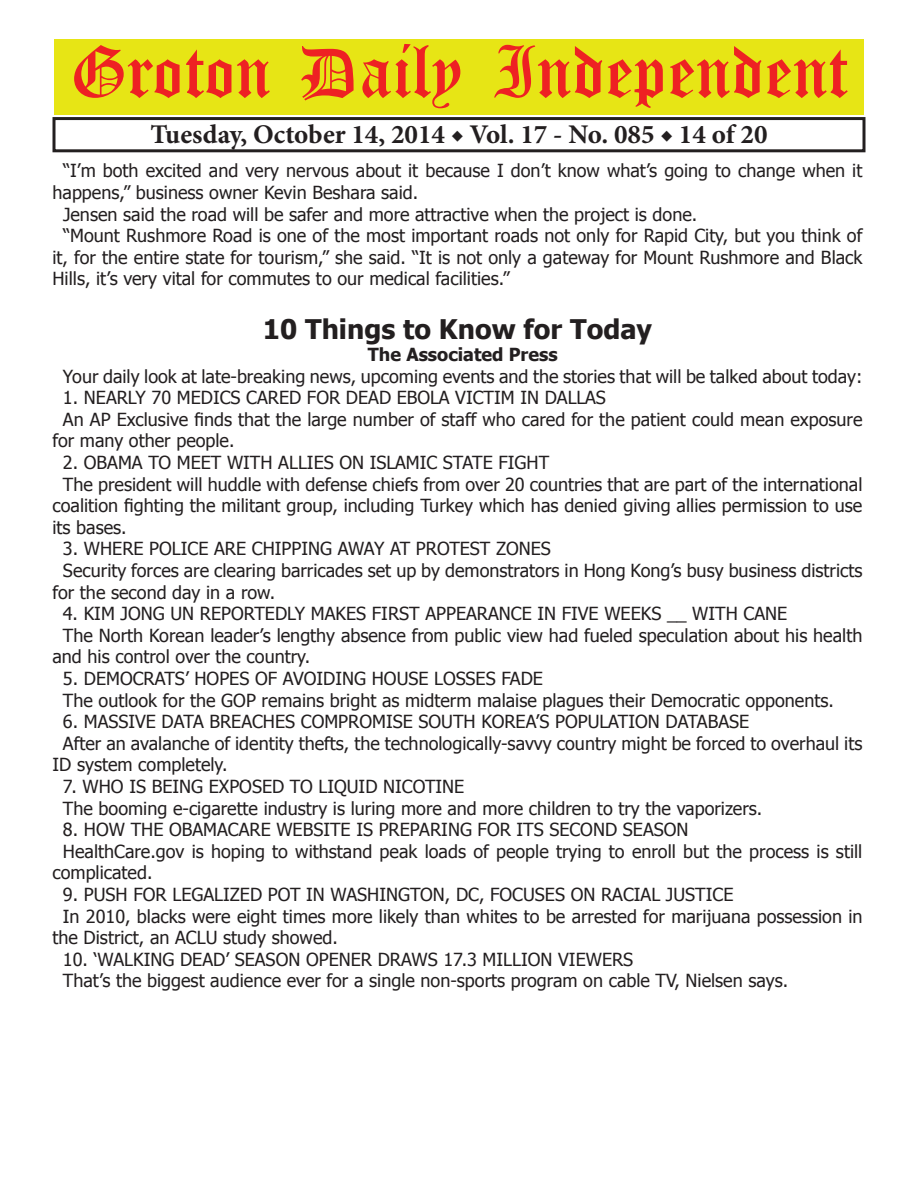
<style>
.page{position:relative;width:918px;height:1188px;background:#fff}
.page>*{position:absolute;margin:0;border:0;box-sizing:border-box;transform-origin:0 0}
.t1{font:54px "Old English Five";color:#ee2123}
.t2{font:700 27px "Minion Pro";color:#231f20}
.t3{font:700 27px "Tahoma";color:#231f20}
.t4{font:18px/21.6px "Tahoma";color:#231f20}
.t5{font:700 18px "Tahoma";color:#231f20}
</style>
<div class="page">
<div style="left:52px;top:117px;width:814px;height:35px;border:3px solid #231f20"></div>
<div style="left:54px;top:40px;width:810px;height:75px;background:#e7e515"></div>
<h1 class="t1" style="left:70px;top:47px;width:779px">Groton Daily Independent</h1>
<h2 class="t2" style="left:150px;top:116px;width:619px">Tuesday, October 14, 2014 ◆ Vol. 17 - No. 085 ◆ 14 of 20</h2>
<p class="t4" style="left:63px;top:159px;width:801px">“I’m both excited and very nervous about it because I don’t know what’s going to change when it</p>
<p class="t4" style="left:53px;top:181px;width:367px">happens,” business owner Kevin Beshara said.</p>
<p class="t4" style="left:63px;top:203px;width:636px">Jensen said the road will be safer and more attractive when the project is done.</p>
<p class="t4" style="left:63px;top:224px;width:801px">“Mount Rushmore Road is one of the most important roads not only for Rapid City, but you think of</p>
<p class="t4" style="left:53px;top:246px;width:812px">it, for the entire state for tourism,” she said. “It is not only a gateway for Mount Rushmore and Black</p>
<p class="t4" style="left:53px;top:267px;width:459px">Hills, it’s very vital for commutes to our medical facilities.”</p>
<h2 class="t3" style="left:263px;top:311px;width:391px">10 Things to Know for Today</h2>
<p class="t5" style="left:368px;top:342px;width:191px">The Associated Press</p>
<p class="t4" style="left:63px;top:365px;width:801px">Your daily look at late-breaking news, upcoming events and the stories that will be talked about today:</p>
<p class="t4" style="left:63px;top:386px;width:544px">1. NEARLY 70 MEDICS CARED FOR DEAD EBOLA VICTIM IN DALLAS</p>
<p class="t4" style="left:63px;top:408px;width:801px">An AP Exclusive finds that the large number of staff who cared for the patient could mean exposure</p>
<p class="t4" style="left:52px;top:429px;width:184px">for many other people.</p>
<p class="t4" style="left:63px;top:451px;width:488px">2. OBAMA TO MEET WITH ALLIES ON ISLAMIC STATE FIGHT</p>
<p class="t4" style="left:63px;top:473px;width:801px">The president will huddle with defense chiefs from over 20 countries that are part of the international</p>
<p class="t4" style="left:52px;top:494px;width:811px">coalition fighting the militant group, including Turkey which has denied giving allies permission to use</p>
<p class="t4" style="left:52px;top:516px;width:76px">its bases.</p>
<p class="t4" style="left:63px;top:537px;width:489px">3. WHERE POLICE ARE CHIPPING AWAY AT PROTEST ZONES</p>
<p class="t4" style="left:63px;top:559px;width:801px">Security forces are clearing barricades set up by demonstrators in Hong Kong’s busy business districts</p>
<p class="t4" style="left:52px;top:581px;width:224px">for the second day in a row.</p>
<p class="t4" style="left:63px;top:602px;width:726px">4. KIM JONG UN REPORTEDLY MAKES FIRST APPEARANCE IN FIVE WEEKS __ WITH CANE</p>
<p class="t4" style="left:63px;top:624px;width:801px">The North Korean leader’s lengthy absence from public view had fueled speculation about his health</p>
<p class="t4" style="left:52px;top:645px;width:259px">and his control over the country.</p>
<p class="t4" style="left:63px;top:667px;width:772px">5. DEMOCRATS’ HOPES OF AVOIDING HOUSE LOSSES FADE<br>The outlook for the GOP remains bright as midterm malaise plagues their Democratic opponents.</p>
<p class="t4" style="left:63px;top:710px;width:688px">6. MASSIVE DATA BREACHES COMPROMISE SOUTH KOREA’S POPULATION DATABASE</p>
<p class="t4" style="left:63px;top:732px;width:801px">After an avalanche of identity thefts, the technologically-savvy country might be forced to overhaul its</p>
<p class="t4" style="left:52px;top:753px;width:176px">ID system completely.</p>
<p class="t4" style="left:63px;top:775px;width:701px">7. WHO IS BEING EXPOSED TO LIQUID NICOTINE<br>The booming e-cigarette industry is luring more and more children to try the vaporizers.</p>
<p class="t4" style="left:63px;top:818px;width:627px">8. HOW THE OBAMACARE WEBSITE IS PREPARING FOR ITS SECOND SEASON</p>
<p class="t4" style="left:63px;top:840px;width:801px">HealthCare.gov is hoping to withstand peak loads of people trying to enroll but the process is still</p>
<p class="t4" style="left:52px;top:861px;width:102px">complicated.</p>
<p class="t4" style="left:63px;top:883px;width:672px">9. PUSH FOR LEGALIZED POT IN WASHINGTON, DC, FOCUSES ON RACIAL JUSTICE</p>
<p class="t4" style="left:63px;top:905px;width:801px">In 2010, blacks were eight times more likely than whites to be arrested for marijuana possession in</p>
<p class="t4" style="left:52px;top:926px;width:287px">the District, an ACLU study showed.</p>
<p class="t4" style="left:63px;top:948px;width:727px">10. ‘WALKING DEAD’ SEASON OPENER DRAWS 17.3 MILLION VIEWERS<br>That’s the biggest audience ever for a single non-sports program on cable TV, Nielsen says.</p>
</div>
